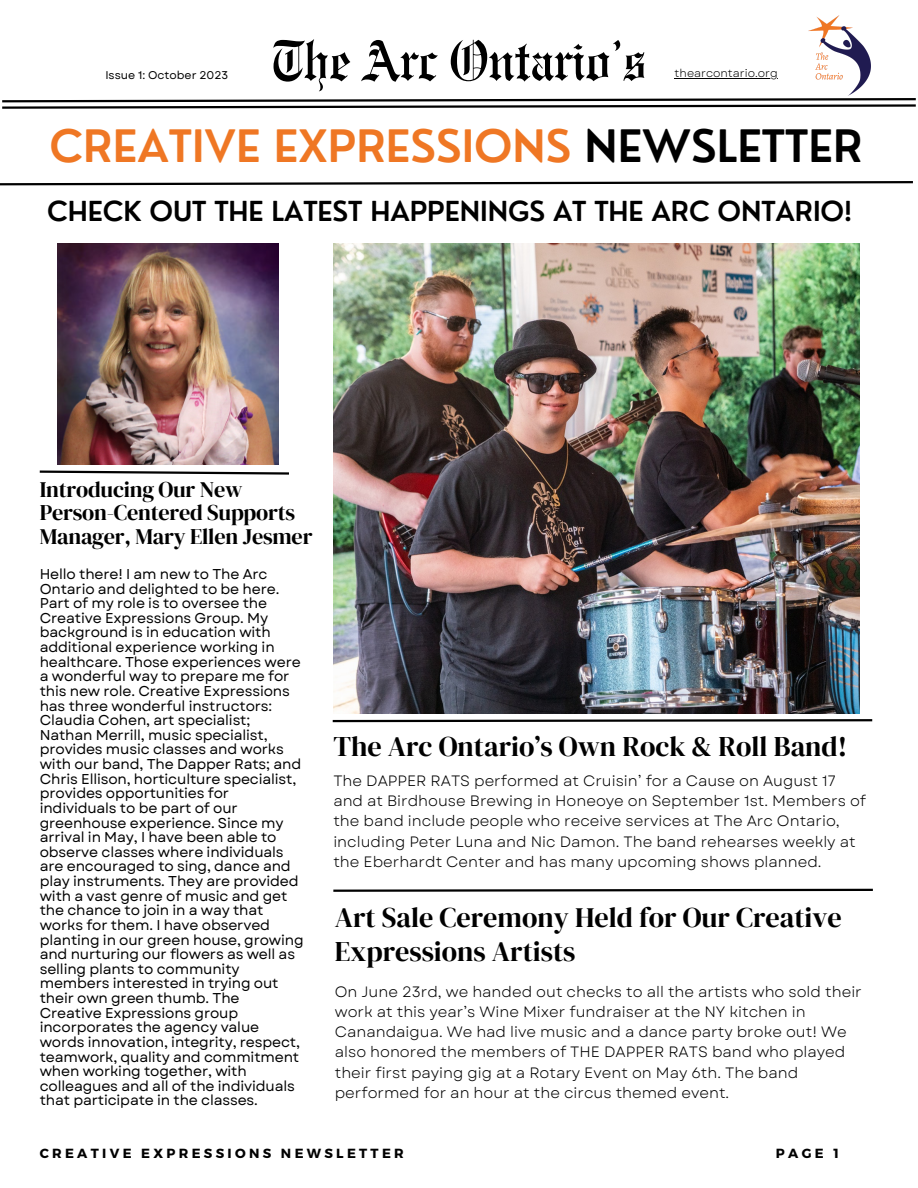
<style>
.page{position:relative;width:918px;height:1188px;background:#fff}
.page>*{position:absolute;margin:0;border:0;box-sizing:border-box;transform-origin:0 0}
.t1{font:57px "Engravers Old English BT";letter-spacing:-.01em;color:#000}
.t2{font:600 43.65px "Nourd";color:#ef7724}
.t3{font:28.2px/33.8px "DM Serif Display";color:#000}
.t4{font:600 26.85px "Nourd";letter-spacing:-.005em;color:#000}
.t5{font:22.2px/23.7px "DM Serif Display";letter-spacing:-.01em;color:#000}
.t6{font:15px/20.2px "Garet";color:#000}
.t7{font:14.25px/14.7px "Garet";letter-spacing:-.01em;color:#000}
.t8{font:700 13.2px "Montserrat";letter-spacing:.25em;color:#000}
.t9{font:11.25px "Garet";color:#000}
.t10{font:11.25px "Garet";color:#000}
.s1{color:#000}
</style>
<div class="page">
<svg style="left:2px;top:98px;width:914px;height:11px"></svg>
<svg style="left:0;top:181px;width:913px;height:5px"></svg>
<img style="left:333px;top:243px;width:527px;height:471px">
<img style="left:58px;top:243px;width:221px;height:221px">
<img style="left:809px;top:16px;width:61px;height:80px">
<svg style="left:333px;top:888px;width:540px;height:4px"></svg>
<svg style="left:39px;top:470px;width:250px;height:5px"></svg>
<svg style="left:332px;top:719px;width:541px;height:4px"></svg>
<hr style="left:675px;top:78px;width:103px;height:1px;background:#000">
<p class="t1" style="left:271px;top:27px;width:378px">The Arc Ontario’s</p>
<p class="t2" style="left:50px;top:118px;width:815px">CREATIVE EXPRESSIONS <span class="s1">NEWSLETTER</span></p>
<p class="t10" style="left:675px;top:65px;width:105px">thearcontario.org</p>
<p class="t9" style="left:105px;top:67px;width:125px">Issue 1: October 2023</p>
<p class="t4" style="left:47px;top:194px;width:806px">CHECK OUT THE LATEST HAPPENINGS AT THE ARC ONTARIO!</p>
<p class="t5" style="left:40px;top:477px;width:274px">Introducing Our New<br>Person-Centered Supports<br>Manager, Mary Ellen Jesmer</p>
<p class="t7" style="left:40px;top:567px;width:265px">Hello there! I am new to The Arc<br>Ontario and delighted to be here.<br>Part of my role is to oversee the<br>Creative Expressions Group. My background is in education with additional experience working in healthcare. Those experiences were a wonderful way to prepare me for this new role. Creative Expressions has three wonderful instructors:<br>Claudia Cohen, art specialist;<br>Nathan Merrill, music specialist, provides music classes and works with our band, The Dapper Rats; and<br>Chris Ellison, horticulture specialist, provides opportunities for individuals to be part of our greenhouse experience. Since my arrival in May, I have been able to observe classes where individuals are encouraged to sing, dance and play instruments. They are provided with a vast genre of music and get the chance to join in a way that works for them. I have observed planting in our green house, growing and nurturing our flowers as well as selling plants to community members interested in trying out their own green thumb. The<br>Creative Expressions group incorporates the agency value words innovation, integrity, respect, teamwork, quality and commitment when working together, with colleagues and all of the individuals that participate in the classes.</p>
<p class="t3" style="left:333px;top:729px;width:515px">The Arc Ontario’s Own Rock &amp; Roll Band!</p>
<p class="t6" style="left:333px;top:771px;width:534px">The DAPPER RATS performed at Cruisin’ for a Cause on August 17 and at Birdhouse Brewing in Honeoye on September 1st. Members of the band include people who receive services at The Arc Ontario, including Peter Luna and Nic Damon. The band rehearses weekly at the Eberhardt Center and has many upcoming shows planned.</p>
<p class="t3" style="left:335px;top:901px;width:508px">Art Sale Ceremony Held for Our Creative<br>Expressions Artists</p>
<p class="t6" style="left:335px;top:981px;width:529px">On June 23rd, we handed out checks to all the artists who sold their work at this year’s Wine Mixer fundraiser at the NY kitchen in Canandaigua. We had live music and a dance party broke out! We also honored the members of THE DAPPER RATS band who played their first paying gig at a Rotary Event on May 6th. The band performed for an hour at the circus themed event.</p>
<p class="t8" style="left:40px;top:1145px;width:366px">CREATIVE EXPRESSIONS NEWSLETTER</p>
<p class="t8" style="left:776px;top:1145px;width:64px">PAGE 1</p>
</div>
